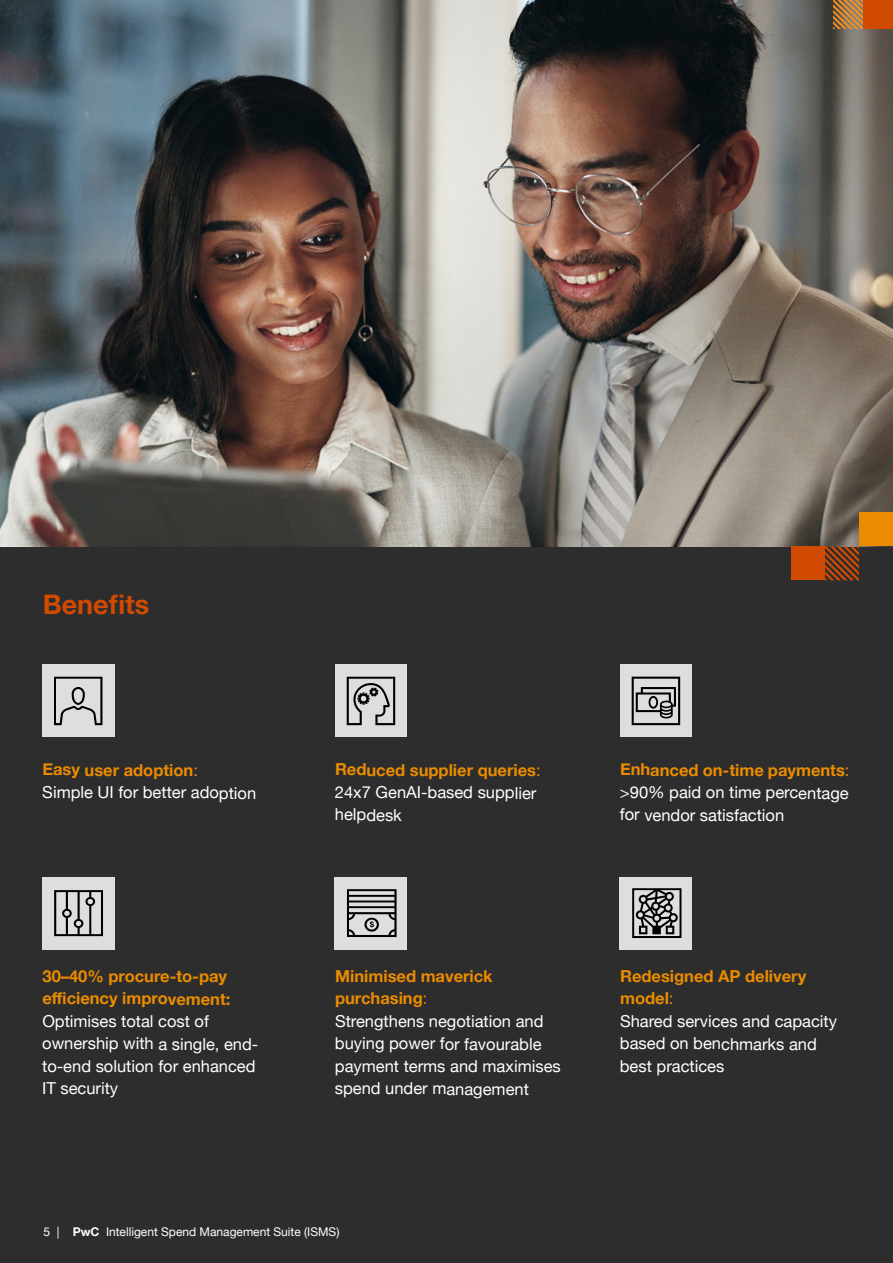
<style>
.page{position:relative;width:893px;height:1263px;background:#fff}
.page>*{position:absolute;margin:0;border:0;box-sizing:border-box;transform-origin:0 0}
.t1{font:700 27px "Helvetica Neue";color:#d04a02}
.t2{font:16.5px/22.5px "Helvetica Neue";letter-spacing:-.005em;color:#fff}
.t3{font:700 16.5px/22.5px "Helvetica Neue";letter-spacing:-.005em;color:#eb8c00}
.t4{font:12px "Helvetica Neue";color:#fff}
.s1{font-weight:700;color:#eb8c00}
.s2{color:#eb8c00}
.s3{font-weight:700}
</style>
<div class="page">
<div style="left:0;top:546px;width:893px;height:717px;background:#2d2d2d"></div>
<img style="left:0;top:0;width:893px;height:546px">
<div style="left:863px;top:0;width:30px;height:29px;background:#d04a02"></div>
<svg style="left:833px;top:0;width:30px;height:29px"></svg>
<div style="left:791px;top:546px;width:34px;height:34px;background:#d04a02"></div>
<div style="left:859px;top:512px;width:34px;height:34px;background:#eb8c00"></div>
<svg style="left:825px;top:546px;width:34px;height:34px"></svg>
<div style="left:42px;top:665px;width:72px;height:72px;background:#dedede"></div>
<svg style="left:54px;top:677px;width:48px;height:48px"></svg>
<div style="left:335px;top:665px;width:72px;height:72px;background:#dedede"></div>
<svg style="left:347px;top:677px;width:48px;height:48px"></svg>
<div style="left:620px;top:665px;width:72px;height:72px;background:#dedede"></div>
<svg style="left:632px;top:677px;width:48px;height:48px"></svg>
<div style="left:42px;top:877px;width:73px;height:72px;background:#dedede"></div>
<svg style="left:54px;top:890px;width:49px;height:46px"></svg>
<div style="left:335px;top:877px;width:72px;height:72px;background:#dedede"></div>
<svg style="left:347px;top:889px;width:50px;height:48px"></svg>
<div style="left:620px;top:877px;width:72px;height:72px;background:#dedede"></div>
<svg style="left:632px;top:888px;width:49px;height:50px"></svg>
<h1 class="t1" style="left:43px;top:583px;width:108px">Benefits</h1>
<p class="t2" style="left:42px;top:759px;width:216px"><span class="s1">Easy user adoption</span><span class="s2">:<br></span>Simple UI for better adoption</p>
<p class="t2" style="left:335px;top:760px;width:207px"><span class="s1">Reduced supplier queries</span><span class="s2">:<br></span>24x7 GenAI-based supplier helpdesk</p>
<p class="t2" style="left:620px;top:760px;width:231px;text-align:justify"><span class="s1">Enhanced on-time payments</span><span class="s2">: </span>&gt;90% paid on time percentage for vendor satisfaction</p>
<p class="t3" style="left:42px;top:965px;width:190px">30–40% procure-to-pay efficiency improvement:</p>
<p class="t2" style="left:42px;top:1011px;width:218px">Optimises total cost of ownership with a single, end&shy;to-end solution for enhanced<br>IT security</p>
<p class="t2" style="left:335px;top:966px;width:228px"><span class="s1">Minimised maverick purchasing</span><span class="s2">:<br></span>Strengthens negotiation and buying power for favourable payment terms and maximises spend under management</p>
<p class="t2" style="left:620px;top:966px;width:219px"><span class="s1">Redesigned AP delivery model</span><span class="s2">:<br></span>Shared services and capacity based on benchmarks and best practices</p>
<p class="t4" style="left:43px;top:1223px;width:298px">5 | <span class="s3">PwC</span> Intelligent Spend Management Suite (ISMS)</p>
</div>
